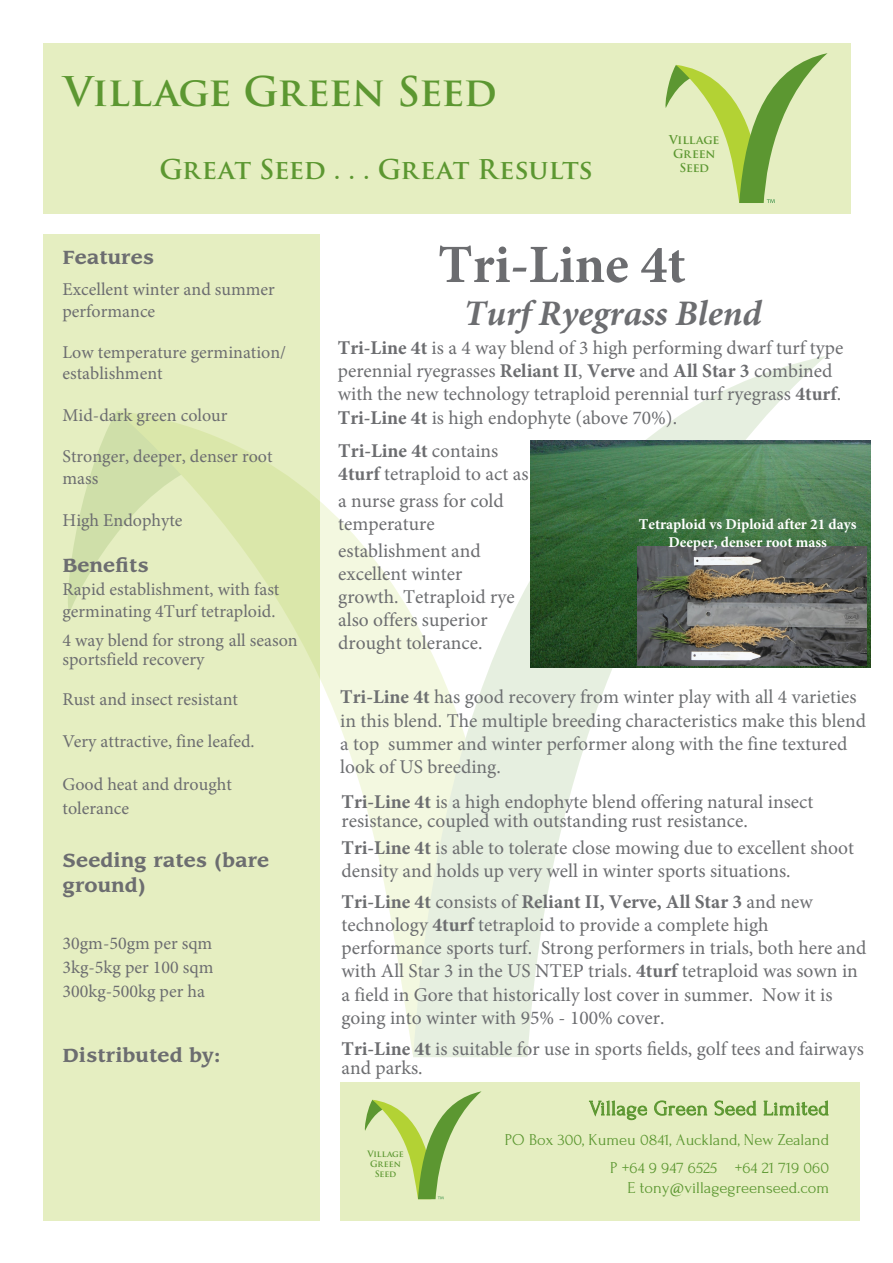
<style>
.page{position:relative;width:893px;height:1263px;background:#fff}
.page>*{position:absolute;margin:0;border:0;box-sizing:border-box;transform-origin:0 0}
.t1{font:700 54px "Minion Pro";color:#6c6d70}
.t2{font:700 39.9px "Trajan Pro";letter-spacing:-.02em;color:#5c9731}
.t3{font:italic 700 36px "Minion Pro";color:#6c6d70}
.t4{font:700 26.55px "Trajan Pro";letter-spacing:-.01em;color:#5c9731}
.t5{font:700 21px/25.2px "Leawood IT Cby BT";color:#6c6d70}
.t6{font:21px "Forum";letter-spacing:.02em;color:#5c9731}
.t7{font:19.5px/23.2px "Minion Pro";color:#6c6d70}
.t8{font:19.5px/23.2px "Minion Pro";color:#6d6f71}
.t9{font:18px/21.6px "Minion Pro";color:#6c6d70}
.t10{font:16.5px/28.3px "Forum";color:#5c9731;text-align:right}
.t11{font:700 15px/17.9px "Minion Pro";color:#fff;text-align:center}
.t12{font:700 12px/13.6px "Trajan Pro";letter-spacing:-.015em;color:#5c9731;text-align:center}
.t13{font:700 8.55px/9.8px "Trajan Pro";letter-spacing:-.015em;color:#5c9731;text-align:center}
.s1{font-weight:700}
</style>
<div class="page">
<div style="left:44px;top:234px;width:276px;height:987px;background:#e5eec1"></div>
<svg style="left:68px;top:411px;width:49px;height:201px"></svg>
<svg style="left:117px;top:411px;width:296px;height:643px"></svg>
<svg style="left:413px;top:356px;width:413px;height:701px"></svg>
<div style="left:43px;top:43px;width:808px;height:170px;background:#e5eec1"></div>
<div style="left:340px;top:1082px;width:520px;height:138px;background:#e5eec1"></div>
<svg style="left:665px;top:53px;width:162px;height:150px"></svg>
<svg style="left:589px;top:1100px;width:58px;height:20px"></svg>
<svg style="left:654px;top:1100px;width:53px;height:15px"></svg>
<svg style="left:715px;top:1100px;width:41px;height:15px"></svg>
<svg style="left:764px;top:1100px;width:64px;height:15px"></svg>
<svg style="left:364px;top:1091px;width:118px;height:108px"></svg>
<img style="left:530px;top:440px;width:340px;height:228px">
<img style="left:637px;top:546px;width:230px;height:120px">
<h2 class="t2" style="left:64px;top:66px;width:435px">Village Green Seed</h2>
<h3 class="t4" style="left:159px;top:153px;width:435px">Great Seed . . . Great Results</h3>
<p class="t12" style="left:669px;top:133px;width:52px">Village<br>Green<br>Seed</p>
<p class="t5" style="left:63px;top:245px;width:93px">Features</p>
<p class="t9" style="left:63px;top:278px;width:214px">Excellent winter and summer performance</p>
<p class="t9" style="left:63px;top:341px;width:225px">Low temperature germination/ establishment</p>
<p class="t9" style="left:63px;top:404px;width:166px">Mid-dark green colour</p>
<p class="t9" style="left:63px;top:446px;width:211px">Stronger, deeper, denser root mass</p>
<p class="t9" style="left:63px;top:509px;width:121px">High Endophyte</p>
<p class="t5" style="left:63px;top:553px;width:88px">Benefits</p>
<p class="t9" style="left:63px;top:579px;width:218px">Rapid establishment, with fast germinating 4Turf tetraploid.</p>
<p class="t9" style="left:63px;top:631px;width:237px;line-height:19.2px">4 way blend for strong all season sportsfield recovery</p>
<p class="t9" style="left:63px;top:689px;width:177px">Rust and insect resistant</p>
<p class="t9" style="left:63px;top:730px;width:194px">Very attractive, fine leafed.</p>
<p class="t9" style="left:63px;top:773px;width:171px;line-height:23.9px">Good heat and drought tolerance</p>
<p class="t5" style="left:63px;top:847px;width:208px">Seeding rates (bare ground)</p>
<p class="t9" style="left:63px;top:931px;width:152px;line-height:24px;text-align:justify">30gm-50gm per sqm 3kg-5kg per 100 sqm 300kg-500kg per ha</p>
<p class="t5" style="left:63px;top:1042px;width:160px">Distributed by:</p>
<h1 class="t1" style="left:438px;top:227px;width:249px">Tri-Line 4t</h1>
<h3 class="t3" style="left:464px;top:288px;width:299px">Turf Ryegrass Blend</h3>
<p class="t7" style="left:338px;top:336px;width:507px"><span class="s1">Tri-Line 4t</span> is a 4 way blend of 3 high performing dwarf turf type perennial ryegrasses <span class="s1">Reliant II</span>, <span class="s1">Verve</span> and <span class="s1">All Star 3</span> combined with the new technology tetraploid perennial turf ryegrass <span class="s1">4turf</span>.<br><span class="s1">Tri-Line 4t</span> is high endophyte (above 70%).</p>
<p class="t7" style="left:338px;top:439px;width:192px"><span class="s1">Tri-Line 4t</span> contains<br><span class="s1">4turf</span> tetraploid to act as</p>
<p class="t7" style="left:338px;top:489px;width:167px">a nurse grass for cold temperature</p>
<p class="t7" style="left:338px;top:539px;width:178px">establishment and excellent winter growth. Tetraploid rye also offers superior drought tolerance.</p>
<p class="t8" style="left:340px;top:686px;width:527px"><span class="s1">Tri-Line 4t</span> has good recovery from winter play with all 4 varieties in this blend. The multiple breeding characteristics make this blend a top summer and winter performer along with the fine textured look of US breeding.</p>
<p class="t7" style="left:341px;top:792px;width:473px;line-height:19.4px"><span class="s1">Tri-Line 4t</span> is a high endophyte blend offering natural insect resistance, coupled with outstanding rust resistance.</p>
<p class="t7" style="left:341px;top:836px;width:514px;line-height:22.8px"><span class="s1">Tri-Line 4t</span> is able to tolerate close mowing due to excellent shoot density and holds up very well in winter sports situations.</p>
<p class="t7" style="left:341px;top:890px;width:526px"><span class="s1">Tri-Line 4t</span> consists of <span class="s1">Reliant II, Verve, All Star 3</span> and new technology <span class="s1">4turf</span> tetraploid to provide a complete high performance sports turf. Strong performers in trials, both here and with All Star 3 in the US NTEP trials. <span class="s1">4turf</span> tetraploid was sown in a field in Gore that historically lost cover in summer. Now it is going into winter with 95% - 100% cover.</p>
<p class="t7" style="left:341px;top:1039px;width:524px;line-height:19px"><span class="s1">Tri-Line 4t</span> is suitable for use in sports fields, golf tees and fairways and parks.</p>
<p class="t11" style="left:639px;top:515px;width:219px">Tetraploid vs Diploid after 21 days<br>Deeper, denser root mass</p>
<p class="t13" style="left:367px;top:1149px;width:38px">Village<br>Green<br>Seed</p>
<p class="t6" style="left:589px;top:1097px;width:241px">Village Green Seed Limited</p>
<p class="t10" style="left:505px;top:1126px;width:326px">PO Box 300, Kumeu 0841, Auckland, New Zealand<br>P +64 9 947 6525 +64 21 719 060</p>
<p class="t10" style="left:628px;top:1174px;width:203px">E tony@villagegreenseed.com</p>
</div>
